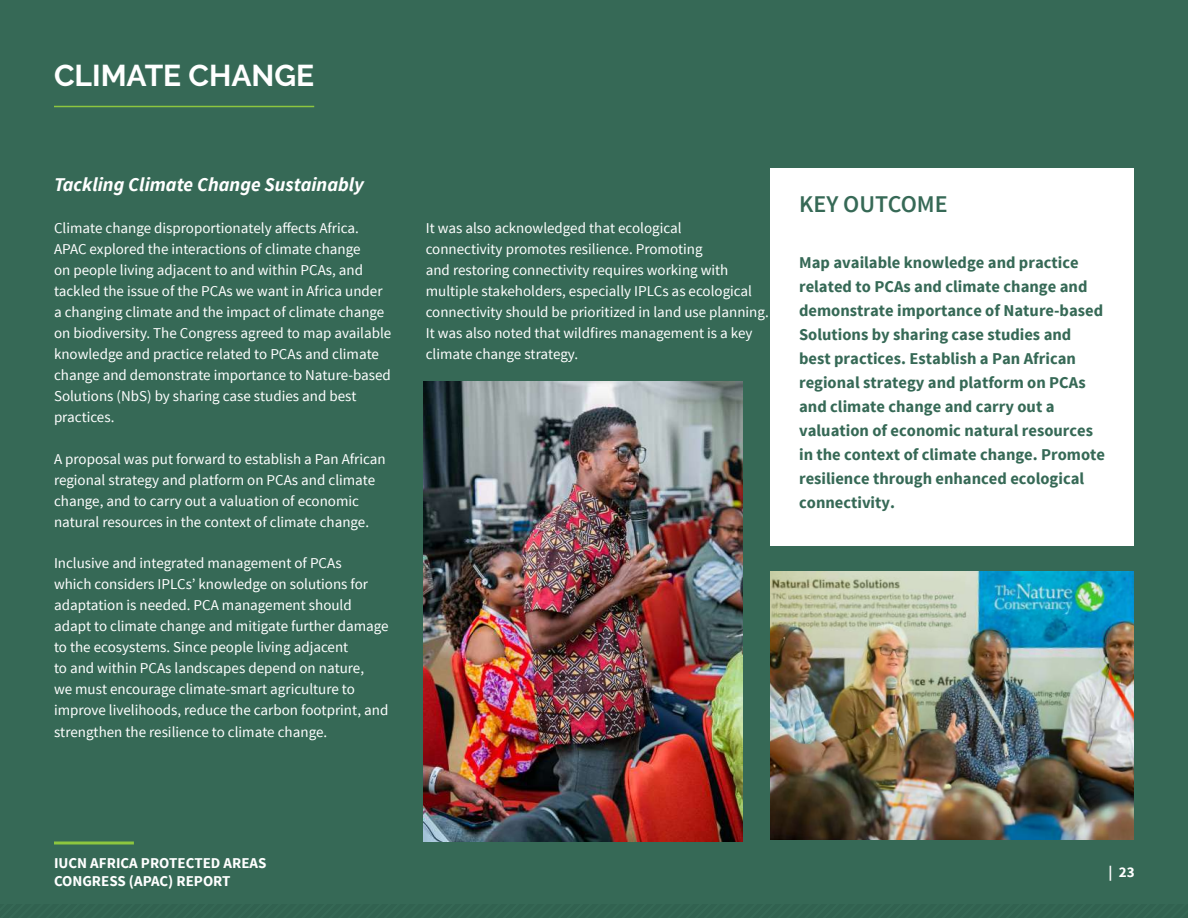
<style>
.page{position:relative;width:1188px;height:918px;background:#366956}
.page>*{position:absolute;margin:0;border:0;box-sizing:border-box;transform-origin:0 0}
.t1{font:700 30px "Raleway";color:#fff}
.t2{font:600 24px "Source Sans Pro";color:#366956}
.t3{font:italic 700 19.5px "Source Sans Pro";color:#fff}
.t4{font:700 16.5px/24px "Source Sans Pro";color:#366956}
.t5{font:15px/21px "Source Sans Pro";color:#fff}
.t6{font:700 15px/18px "Source Sans Pro";color:#fff}
</style>
<div class="page">
<hr style="left:54px;top:842px;width:80px;height:2px;background:#8dc63f">
<div style="left:0;top:904px;width:1188px;height:14px;background:#316250"></div>
<hr style="left:54px;top:106px;width:260px;height:1px;background:#8dc63f">
<img style="left:424px;top:381px;width:319px;height:460px">
<div style="left:771px;top:168px;width:363px;height:378px;background:#fff"></div>
<img style="left:771px;top:571px;width:363px;height:269px">
<h1 class="t1" style="left:54px;top:58px;width:262px">CLIMATE CHANGE</h1>
<h3 class="t3" style="left:54px;top:172px;width:312px">Tackling Climate Change Sustainably</h3>
<p class="t5" style="left:54px;top:217px;width:339px">Climate change disproportionately affects Africa.<br>APAC explored the interactions of climate change<br>on people living adjacent to and within PCAs, and tackled the issue of the PCAs we want in Africa under a changing climate and the impact of climate change on biodiversity. The Congress agreed to map available knowledge and practice related to PCAs and climate change and demonstrate importance to Nature-based Solutions (NbS) by sharing case studies and best practices.</p>
<p class="t5" style="left:54px;top:448px;width:333px">A proposal was put forward to establish a Pan African regional strategy and platform on PCAs and climate change, and to carry out a valuation of economic natural resources in the context of climate change.</p>
<p class="t5" style="left:54px;top:553px;width:336px">Inclusive and integrated management of PCAs<br>which considers IPLCs’ knowledge on solutions for adaptation is needed. PCA management should adapt to climate change and mitigate further damage to the ecosystems. Since people living adjacent<br>to and within PCAs landscapes depend on nature,<br>we must encourage climate-smart agriculture to improve livelihoods, reduce the carbon footprint, and strengthen the resilience to climate change.</p>
<p class="t5" style="left:426px;top:217px;width:344px">It was also acknowledged that ecological<br>connectivity promotes resilience. Promoting<br>and restoring connectivity requires working with multiple stakeholders, especially IPLCs as ecological connectivity should be prioritized in land use planning.<br>It was also noted that wildfires management is a key climate change strategy.</p>
<h2 class="t2" style="left:799px;top:189px;width:150px">KEY OUTCOME</h2>
<p class="t4" style="left:799px;top:251px;width:307px">Map available knowledge and practice related to PCAs and climate change and demonstrate importance of Nature-based Solutions by sharing case studies and best practices. Establish a Pan African regional strategy and platform on PCAs and climate change and carry out a valuation of economic natural resources in the context of climate change. Promote resilience through enhanced ecological connectivity.</p>
<p class="t6" style="left:54px;top:855px;width:214px">IUCN AFRICA PROTECTED AREAS<br>CONGRESS (APAC) REPORT</p>
<p class="t6" style="left:1109px;top:864px;width:28px">| 23</p>
</div>
